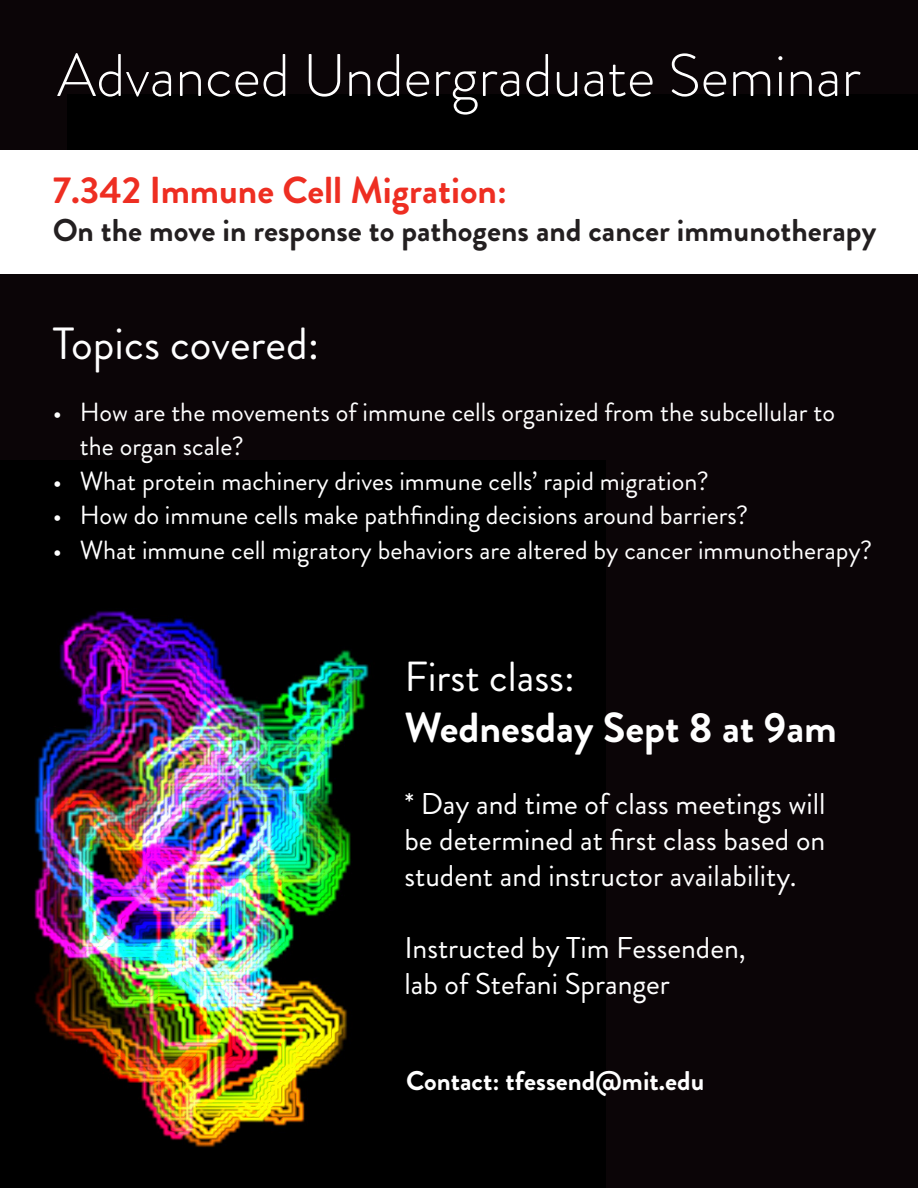
<style>
.page{position:relative;width:918px;height:1188px;background:#fff}
.page>*{position:absolute;margin:0;border:0;box-sizing:border-box;transform-origin:0 0}
.t1{font:300 60px "Brandon Grotesque";color:#fff}
.t2{font:45px "Brandon Grotesque";color:#fff}
.t3{font:700 42px "Brandon Grotesque";color:#fff}
.t4{font:42px "Brandon Grotesque";color:#fff}
.t5{font:700 37.5px "Brandon Grotesque";color:#ee2e22}
.t6{font:700 31.5px "Brandon Grotesque";color:#231f20}
.t7{font:30px/36px "Brandon Grotesque";color:#fff;text-align:justify}
.t8{font:700 27px "Brandon Grotesque";color:#fff}
.t9{font:26.25px/34.5px "Brandon Grotesque";color:#fff}
</style>
<div class="page">
<div style="left:0;top:0;width:918px;height:149px;background:#0b0507"></div>
<div style="left:0;top:274px;width:918px;height:914px;background:#0b0507"></div>
<img style="left:0;top:460px;width:605px;height:728px">
<p class="t1" style="left:57px;top:34px;width:806px">Advanced Undergraduate Seminar</p>
<p class="t5" style="left:53px;top:164px;width:456px">7.342 Immune Cell Migration:</p>
<p class="t6" style="left:53px;top:208px;width:825px">On the move in response to pathogens and cancer immunotherapy</p>
<p class="t2" style="left:53px;top:312px;width:268px">Topics covered:</p>
<p class="t9" style="left:80px;top:395px;width:757px;text-indent:-27px">• How are the movements of immune cells organized from the subcellular to the organ scale?</p>
<p class="t9" style="left:53px;top:464px;width:657px">• What protein machinery drives immune cells’ rapid migration?</p>
<p class="t9" style="left:53px;top:498px;width:697px">• How do immune cells make pathfinding decisions around barriers?</p>
<p class="t9" style="left:53px;top:533px;width:821px">• What immune cell migratory behaviors are altered by cancer immunotherapy?</p>
<p class="t4" style="left:404px;top:648px;width:172px">First class:</p>
<p class="t3" style="left:404px;top:698px;width:434px">Wednesday Sept 8 at 9am</p>
<p class="t7" style="left:404px;top:786px;width:423px">* Day and time of class meetings will be determined at first class based on student and instructor availability.</p>
<p class="t7" style="left:404px;top:930px;width:343px">Instructed by Tim Fessenden, lab of Stefani Spranger</p>
<p class="t8" style="left:406px;top:1062px;width:300px">Contact: tfessend@mit.edu</p>
</div>
